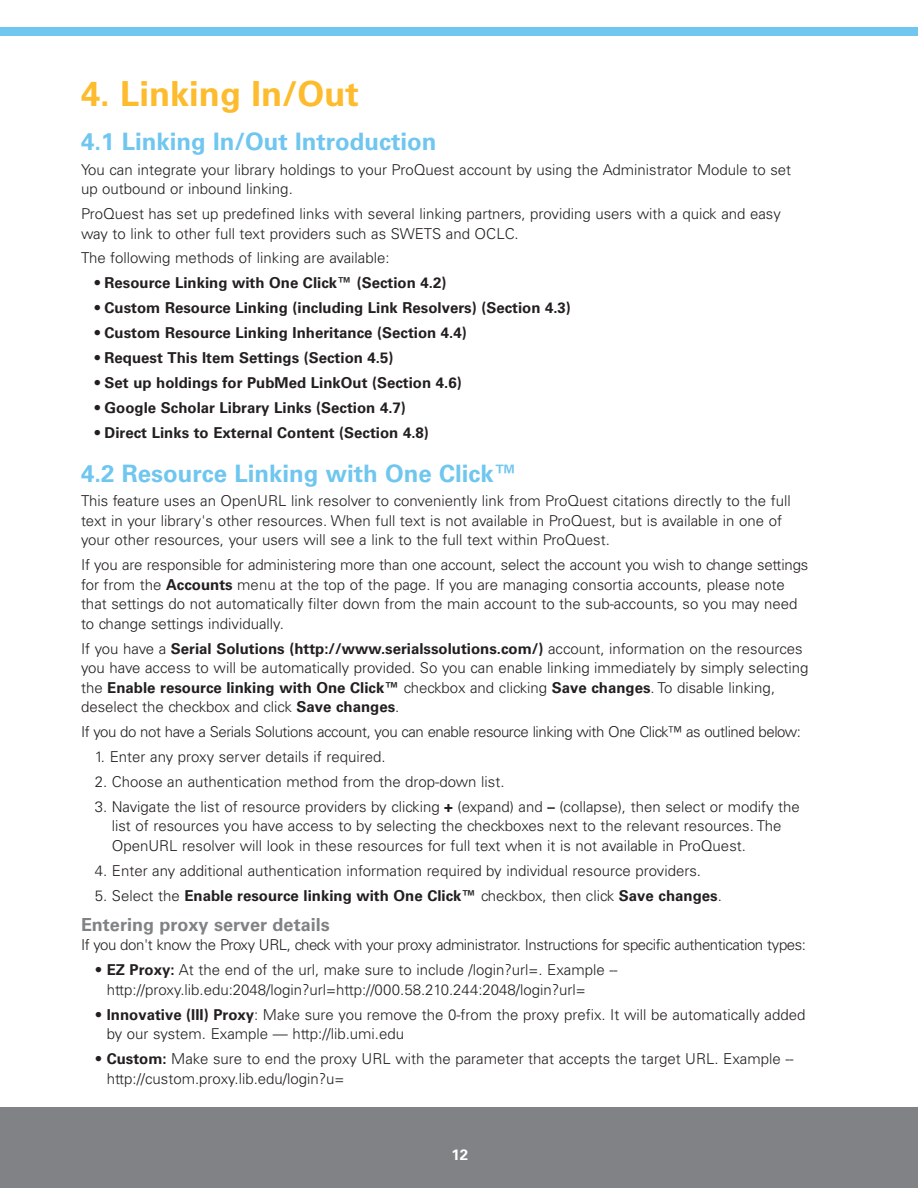
<style>
.page{position:relative;width:918px;height:1188px;background:#fff}
.page>*{position:absolute;margin:0;border:0;box-sizing:border-box;transform-origin:0 0}
.t1{font:700 34.5px "Univers";color:#fdbb2e}
.t2{font:700 24px "Univers";color:#6fc6ef}
.t3{font:700 18px "Univers";color:#808285}
.t4{font:300 15px/19.5px "Univers";color:#231f20}
.t5{font:700 15px "Univers";color:#231f20}
.t6{font:300 15px "Univers";letter-spacing:-.03em;color:#231f20}
.t7{font:700 15px "Univers";color:#fff}
.s1{font-weight:700}
.s2{font-weight:300}
</style>
<div class="page">
<div style="left:0;top:27px;width:918px;height:9px;background:#6fc6ef"></div>
<div style="left:0;top:1107px;width:918px;height:81px;background:#808285"></div>
<h1 class="t1" style="left:81px;top:81px;width:279px">4. Linking In/Out</h1>
<h2 class="t2" style="left:81px;top:132px;width:357px">4.1 Linking In/Out Introduction</h2>
<p class="t4" style="left:81px;top:161px;width:712px">You can integrate your library holdings to your ProQuest account by using the Administrator Module to set up outbound or inbound linking.</p>
<p class="t4" style="left:81px;top:205px;width:701px">ProQuest has set up predefined links with several linking partners, providing users with a quick and easy way to link to other full text providers such as SWETS and OCLC.</p>
<p class="t4" style="left:81px;top:250px;width:310px">The following methods of linking are available:</p>
<p class="t5" style="left:95px;top:278px;width:353px">• Resource Linking with One Click™ (Section 4.2)</p>
<p class="t5" style="left:95px;top:302px;width:478px">• Custom Resource Linking (including Link Resolvers) (Section 4.3)</p>
<p class="t5" style="left:95px;top:327px;width:374px">• Custom Resource Linking Inheritance (Section 4.4)</p>
<p class="t5" style="left:95px;top:352px;width:300px">• Request This Item Settings (Section 4.5)</p>
<p class="t5" style="left:95px;top:377px;width:368px">• Set up holdings for PubMed LinkOut (Section 4.6)</p>
<p class="t5" style="left:95px;top:402px;width:313px">• Google Scholar Library Links (Section 4.7)</p>
<p class="t5" style="left:95px;top:427px;width:336px">• Direct Links to External Content (Section 4.8)</p>
<h2 class="t2" style="left:81px;top:464px;width:438px">4.2 Resource Linking with One Click™</h2>
<p class="t4" style="left:81px;top:493px;width:711px">This feature uses an OpenURL link resolver to conveniently link from ProQuest citations directly to the full text in your library's other resources. When full text is not available in ProQuest, but is available in one of your other resources, your users will see a link to the full text within ProQuest.</p>
<p class="t4" style="left:81px;top:557px;width:729px">If you are responsible for administering more than one account, select the account you wish to change settings for from the <span class="s1">Accounts</span> menu at the top of the page. If you are managing consortia accounts, please note that settings do not automatically filter down from the main account to the sub-accounts, so you may need to change settings individually.</p>
<p class="t4" style="left:81px;top:640px;width:729px">If you have a <span class="s1">Serial Solutions (http://www.serialssolutions.com/)</span> account, information on the resources you have access to will be automatically provided. So you can enable linking immediately by simply selecting the <span class="s1">Enable resource linking with One Click™</span> checkbox and clicking <span class="s1">Save changes</span>. To disable linking, deselect the checkbox and click <span class="s1">Save changes</span>.</p>
<p class="t6" style="left:81px;top:726px;width:722px">If you do not have a Serials Solutions account, you can enable resource linking with One Click™ as outlined below:</p>
<p class="t4" style="left:95px;top:748px;width:292px">1. Enter any proxy server details if required.</p>
<p class="t4" style="left:95px;top:773px;width:411px">2. Choose an authentication method from the drop-down list.</p>
<p class="t4" style="left:112px;top:798px;width:690px;text-indent:-17px">3. Navigate the list of resource providers by clicking <span class="s1">+</span> (expand) and <span class="s1">–</span> (collapse), then select or modify the list of resources you have access to by selecting the checkboxes next to the relevant resources. The<br>OpenURL resolver will look in these resources for full text when it is not available in ProQuest.</p>
<p class="t4" style="left:95px;top:862px;width:608px">4. Enter any additional authentication information required by individual resource providers.</p>
<p class="t5" style="left:95px;top:890px;width:629px"><span class="s2">5. Select the</span> Enable resource linking with One Click™ <span class="s2">checkbox, then click</span> Save changes<span class="s2">.</span></p>
<p class="t3" style="left:81px;top:918px;width:250px">Entering proxy server details</p>
<p class="t6" style="left:81px;top:940px;width:727px">If you don't know the Proxy URL, check with your proxy administrator. Instructions for specific authentication types:</p>
<p class="t4" style="left:107px;top:962px;width:513px;text-indent:-12px">• <span class="s1">EZ Proxy:</span> At the end of the url, make sure to include /login?url=. Example -- http://proxy.lib.edu:2048/login?url=http://000.58.210.244:2048/login?url=</p>
<p class="t4" style="left:107px;top:1006px;width:700px;text-indent:-12px">• <span class="s1">Innovative (III) Proxy</span>: Make sure you remove the 0-from the proxy prefix. It will be automatically added by our system. Example — http://lib.umi.edu</p>
<p class="t4" style="left:107px;top:1050px;width:688px;text-indent:-12px">• <span class="s1">Custom:</span> Make sure to end the proxy URL with the parameter that accepts the target URL. Example -- http://custom.proxy.lib.edu/login?u=</p>
<p class="t7" style="left:452px;top:1150px;width:18px">12</p>
</div>
